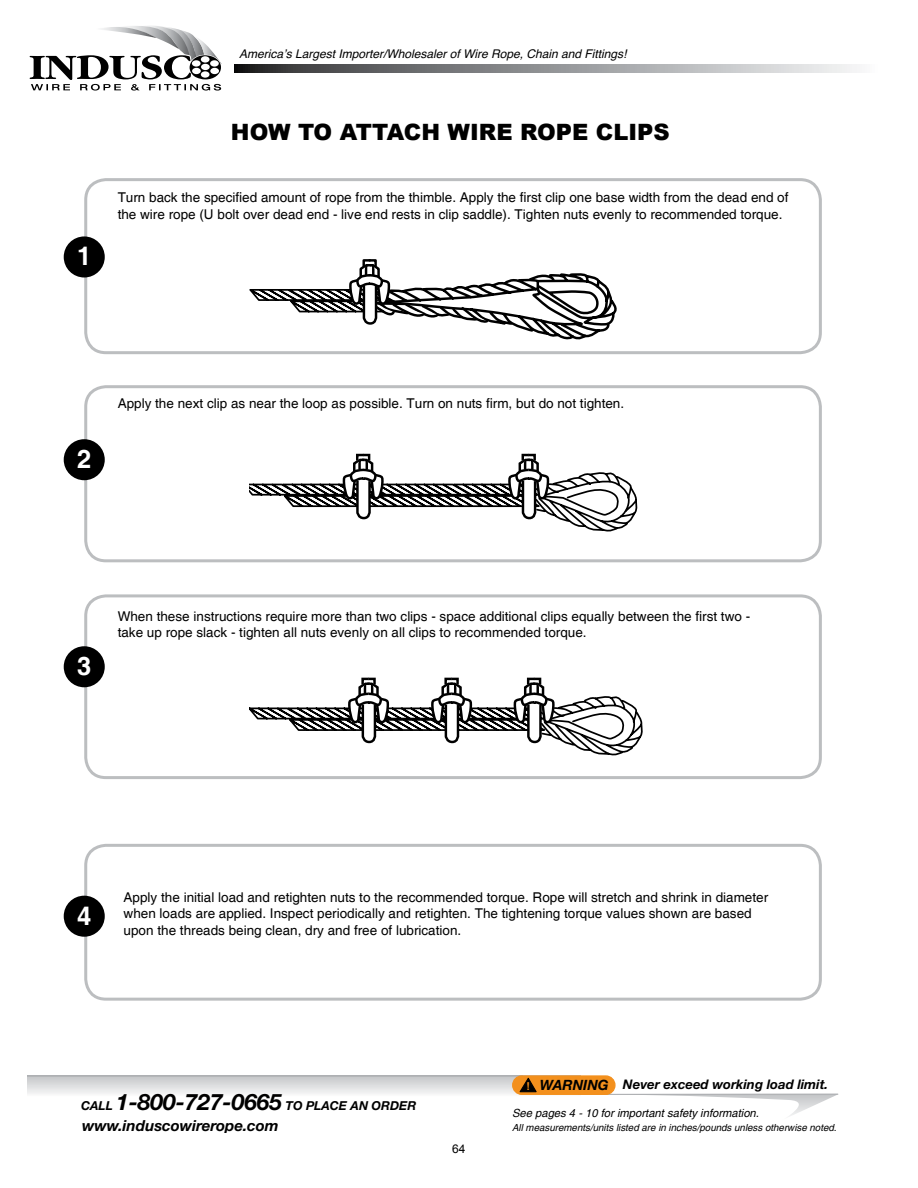
<style>
.page{position:relative;width:918px;height:1188px;background:#fff}
.page>*{position:absolute;margin:0;border:0;box-sizing:border-box;transform-origin:0 0}
.t1{font:700 25.5px "Helvetica";color:#fff}
.t2{font:900 22.5px "Arial";color:#000}
.t3{font:italic 700 15.15px "Helvetica Neue";color:#000}
.t4{font:italic 700 14.25px "Helvetica Neue";color:#000}
.t5{font:13.5px/16.2px "Helvetica";color:#000}
.t6{font:italic 700 13.2px "Helvetica Neue";color:#000}
.t7{font:italic 700 12.3px "Helvetica Neue";color:#000}
.t8{font:italic 12px "Helvetica";color:#000}
.t9{font:12px "Arial";color:#000}
.t10{font:italic 11.25px "Helvetica";color:#000}
.t11{font:italic 9.75px "Helvetica";color:#000}
.s1{font-size:22.65px}
.s2{font-family:"Arial";font-style:normal;font-size:10.95px;color:#f3901d}
</style>
<div class="page">
<svg style="left:29px;top:26px;width:193px;height:65px"></svg>
<svg style="left:235px;top:65px;width:622px;height:8px;background:#8f9092"></svg>
<svg style="left:28px;top:1077px;width:489px;height:17px;background:#dddddf"></svg>
<svg style="left:652px;top:1094px;width:187px;height:23px"></svg>
<hr style="left:28px;top:1075px;width:495px;height:2px;background:#a5a7aa">
<hr style="left:578px;top:1094px;width:260px;height:1px;background:#a5a7aa">
<div style="left:513px;top:1076px;width:102px;height:18px;background:#f3901d;border-radius:9px"></div>
<div style="left:512px;top:1075px;width:104px;height:20px;border:1px solid #f3901d;border-radius:9px"></div>
<svg style="left:519px;top:1077px;width:18px;height:16px"></svg>
<div style="left:84px;top:594px;width:738px;height:185px;border:3px solid #bcbec0;border-radius:20px"></div>
<div style="left:84px;top:385px;width:738px;height:177px;border:3px solid #bcbec0;border-radius:20px"></div>
<svg style="left:249px;top:259px;width:368px;height:81px"></svg>
<svg style="left:249px;top:453px;width:388px;height:79px"></svg>
<svg style="left:249px;top:677px;width:394px;height:78px"></svg>
<div style="left:84px;top:178px;width:738px;height:176px;border:3px solid #bcbec0;border-radius:20px"></div>
<div style="left:84px;top:844px;width:738px;height:157px;border:3px solid #bcbec0;border-radius:20px"></div>
<div style="left:64px;top:236px;width:41px;height:42px;background:#000;border-radius:50%"></div>
<div style="left:64px;top:439px;width:41px;height:41px;background:#000;border-radius:50%"></div>
<div style="left:64px;top:646px;width:41px;height:41px;background:#000;border-radius:50%"></div>
<div style="left:64px;top:896px;width:41px;height:41px;background:#000;border-radius:50%"></div>
<p class="t8" style="left:239px;top:44px;width:389px">America’s Largest Importer/Wholesaler of Wire Rope, Chain and Fittings!</p>
<p class="t2" style="left:231px;top:116px;width:440px">HOW TO ATTACH WIRE ROPE CLIPS</p>
<p class="t1" style="left:77px;top:241px;width:16px">1</p>
<p class="t5" style="left:118px;top:190px;width:672px">Turn back the specified amount of rope from the thimble. Apply the first clip one base width from the dead end of the wire rope (U bolt over dead end - live end rests in clip saddle). Tighten nuts evenly to recommended torque.</p>
<p class="t1" style="left:77px;top:444px;width:16px">2</p>
<p class="t5" style="left:118px;top:396px;width:508px">Apply the next clip as near the loop as possible. Turn on nuts firm, but do not tighten.</p>
<p class="t1" style="left:77px;top:651px;width:16px">3</p>
<p class="t5" style="left:118px;top:608px;width:634px">When these instructions require more than two clips - space additional clips equally between the first two - take up rope slack - tighten all nuts evenly on all clips to recommended torque.</p>
<p class="t1" style="left:77px;top:900px;width:16px">4</p>
<p class="t5" style="left:124px;top:890px;width:646px">Apply the initial load and retighten nuts to the recommended torque. Rope will stretch and shrink in diameter when loads are applied. Inspect periodically and retighten. The tightening torque values shown are based upon the threads being clean, dry and free of lubrication.</p>
<p class="t7" style="left:81px;top:1096px;width:337px">CALL <span class="s1">1-800-727-0665</span> TO PLACE AN ORDER</p>
<p class="t3" style="left:82px;top:1114px;width:198px">www.induscowirerope.com</p>
<p class="t9" style="left:452px;top:1141px;width:15px">64</p>
<p class="t6" style="left:623px;top:1073px;width:207px">Never exceed working load limit.</p>
<p class="t4" style="left:527px;top:1074px;width:84px"><span class="s2">!</span> WARNING</p>
<p class="t10" style="left:512px;top:1107px;width:248px">See pages 4 - 10 for important safety information.</p>
<p class="t11" style="left:512px;top:1122px;width:326px">All measurements/units listed are in inches/pounds unless otherwise noted.</p>
</div>
